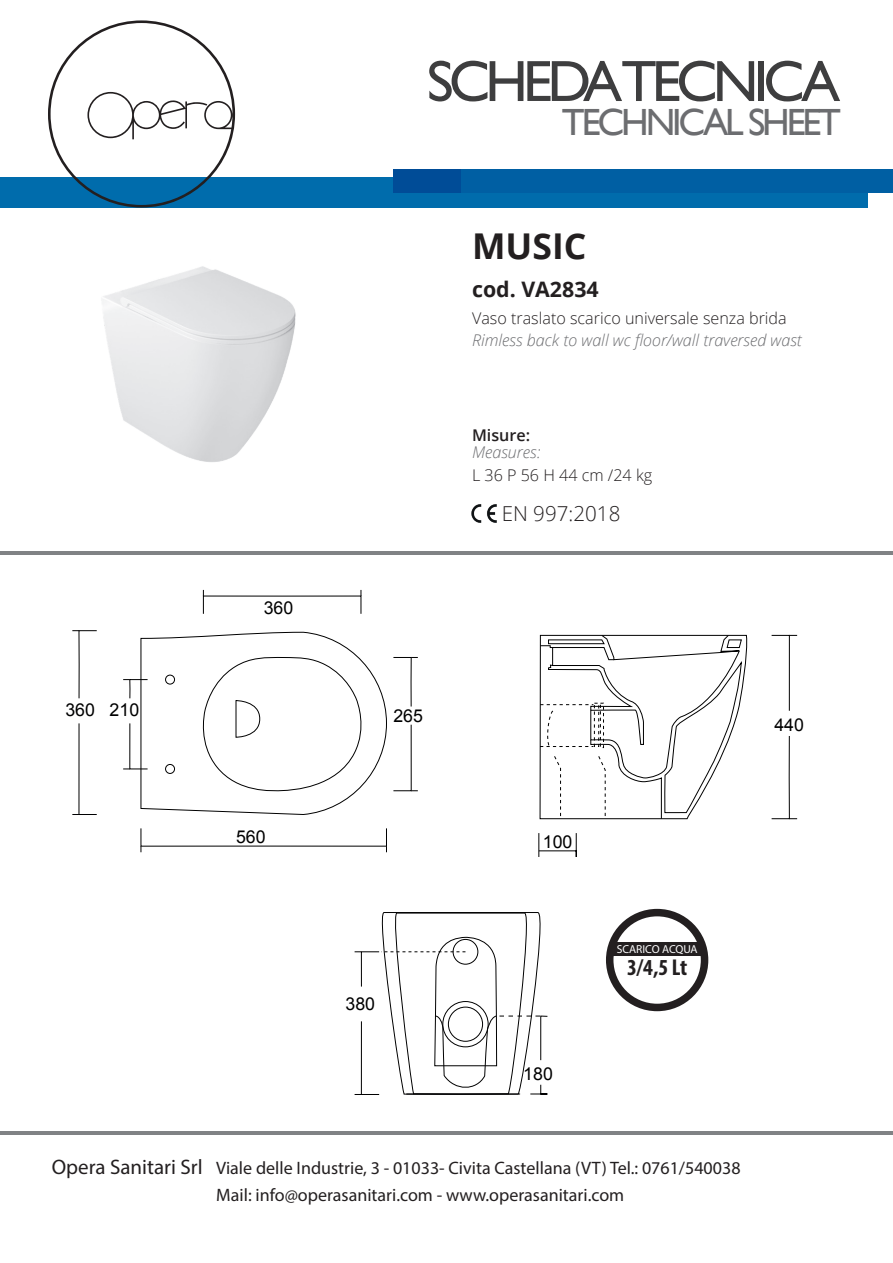
<style>
.page{position:relative;width:893px;height:1263px;background:#fff}
.page>*{position:absolute;margin:0;border:0;box-sizing:border-box;transform-origin:0 0}
.t1{font:58.35px "Gill Sans";letter-spacing:-.085em;color:#3e3e3f}
.t2{font:37.95px "Gill Sans";letter-spacing:-.085em;color:#6c6d70}
.t3{font:700 35.55px "Open Sans";color:#231f20}
.t4{font:700 condensed 22.95px "Myriad Pro";color:#231f20}
.t5{font:700 21.3px "Open Sans";color:#231f20}
.t6{font:21px "Myriad Pro";color:#231f20}
.t7{font:300 20.55px "Open Sans";color:#231f20}
.t8{font:18px/27px "Myriad Pro";color:#231f20}
.t9{font:17.7px "Arial";color:#000001}
.t10{font:300 16.2px "Open Sans";color:#231f20}
.t11{font:italic 300 16.2px "Open Sans";color:#6c6d70}
.t12{font:600 16.2px "Open Sans";color:#231f20}
.t13{font:11.55px "Myriad Pro";color:#fff}
</style>
<div class="page">
<img style="left:102px;top:266px;width:194px;height:196px">
<div style="left:0;top:177px;width:868px;height:31px;background:#006cac"></div>
<div style="left:393px;top:169px;width:500px;height:24px;background:#005fa3"></div>
<div style="left:393px;top:169px;width:67px;height:24px;background:#004c97"></div>
<hr style="left:0;top:1131px;width:893px;height:3px;background:#808285">
<hr style="left:0;top:551px;width:893px;height:3px;background:#808285">
<svg style="left:48px;top:20px;width:187px;height:188px"></svg>
<svg style="left:72px;top:630px;width:25px;height:69px"></svg>
<svg style="left:72px;top:723px;width:25px;height:92px"></svg>
<svg style="left:141px;top:828px;width:246px;height:24px"></svg>
<svg style="left:123px;top:679px;width:17px;height:20px"></svg>
<svg style="left:123px;top:723px;width:17px;height:47px"></svg>
<svg style="left:203px;top:590px;width:159px;height:24px"></svg>
<svg style="left:393px;top:657px;width:25px;height:50px"></svg>
<svg style="left:393px;top:724px;width:25px;height:67px"></svg>
<svg style="left:140px;top:631px;width:247px;height:184px"></svg>
<div style="left:165px;top:675px;width:10px;height:9px;border:1px solid #000001;border-radius:50%"></div>
<div style="left:165px;top:764px;width:10px;height:10px;border:1px solid #000001;border-radius:50%"></div>
<svg style="left:198px;top:657px;width:170px;height:137px"></svg>
<svg style="left:538px;top:833px;width:39px;height:24px"></svg>
<svg style="left:771px;top:635px;width:26px;height:76px"></svg>
<svg style="left:771px;top:736px;width:26px;height:83px"></svg>
<svg style="left:539px;top:634px;width:209px;height:185px"></svg>
<div style="left:600px;top:703px;width:4px;height:45px;border:1px dashed #000001"></div>
<div style="left:594px;top:703px;width:5px;height:44px;border:1px dashed #000001"></div>
<svg style="left:355px;top:912px;width:193px;height:183px"></svg>
<div style="left:606px;top:909px;width:102px;height:102px;border:8px solid #231f20;border-radius:50%"></div>
<div style="left:612px;top:942px;width:92px;height:14px;background:#231f20"></div>
<img style="left:472px;top:504px;width:25px;height:18px">
<p class="t9" style="left:65px;top:698px;width:75px">360 210</p>
<p class="t9" style="left:264px;top:596px;width:31px">360</p>
<h1 class="t1" style="left:427px;top:47px;width:415px">SCHEDA TECNICA</h1>
<h2 class="t2" style="left:562px;top:100px;width:281px">TECHNICAL SHEET</h2>
<h3 class="t3" style="left:472px;top:221px;width:116px">MUSIC</h3>
<p class="t5" style="left:472px;top:274px;width:128px">cod. VA2834</p>
<p class="t10" style="left:472px;top:307px;width:316px">Vaso traslato scarico universale senza brida</p>
<p class="t11" style="left:472px;top:329px;width:331px">Rimless back to wall wc floor/wall traversed wast</p>
<p class="t12" style="left:472px;top:424px;width:60px">Misure:</p>
<p class="t11" style="left:472px;top:441px;width:70px">Measures:</p>
<p class="t10" style="left:472px;top:464px;width:182px">L 36 P 56 H 44 cm /24 kg</p>
<p class="t9" style="left:393px;top:704px;width:31px">265</p>
<p class="t7" style="left:502px;top:499px;width:120px">EN 997:2018</p>
<p class="t9" style="left:774px;top:713px;width:31px">440</p>
<p class="t9" style="left:236px;top:825px;width:31px">560</p>
<p class="t9" style="left:543px;top:830px;width:31px">100</p>
<p class="t9" style="left:346px;top:992px;width:31px">380</p>
<p class="t9" style="left:523px;top:1062px;width:31px">180</p>
<p class="t13" style="left:617px;top:941px;width:82px">SCARICO ACQUA</p>
<p class="t4" style="left:627px;top:953px;width:62px">3/4,5 Lt</p>
<p class="t6" style="left:52px;top:1154px;width:153px">Opera Sanitari Srl</p>
<p class="t8" style="left:216px;top:1154px;width:526px">Viale delle Industrie, 3 - 01033- Civita Castellana (VT) Tel.: 0761/540038<br>Mail: info@operasanitari.com - www.operasanitari.com</p>
</div>
